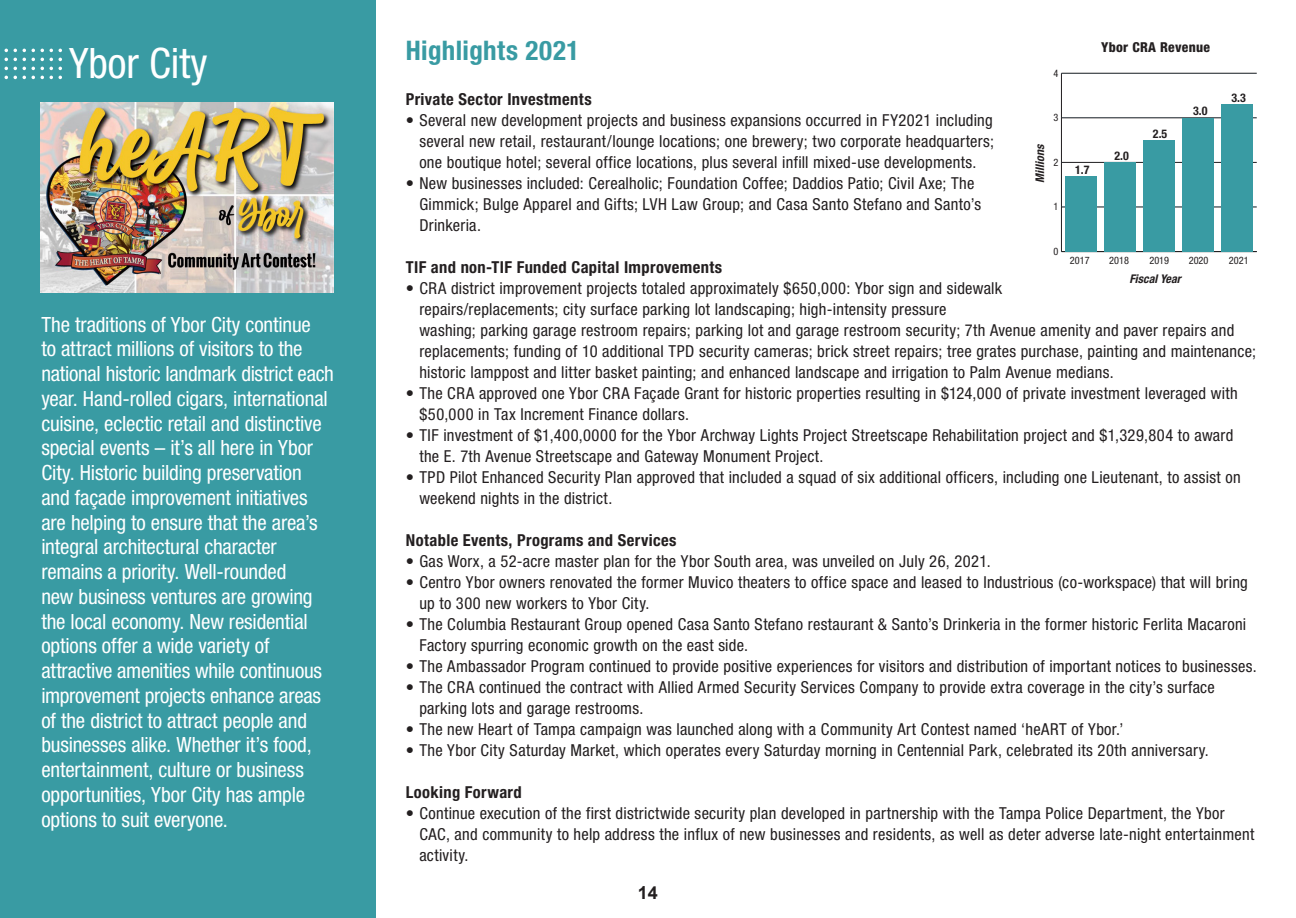
<style>
.page{position:relative;width:1296px;height:918px;background:#fff}
.page>*{position:absolute;margin:0;border:0;box-sizing:border-box;transform-origin:0 0}
.t1{font:condensed 42px "Helvetica Neue LT Std";color:#fff}
.t2{font:700 condensed 27px "Helvetica Neue LT Std";letter-spacing:.015em;color:#399ba3}
.Area_intro_text{font:condensed 21px/24.8px "Helvetica Neue LT Std";letter-spacing:-.01em;color:#fff}
.t3{font:700 18px "Arial";color:#231f20}
.body_copy{font:condensed 16.5px/21px "Helvetica Neue LT Std";letter-spacing:.015em;color:#231f20}
.body_copy-2{font:700 condensed 16.5px "Helvetica Neue LT Std";letter-spacing:.025em;color:#231f20}
.t4{font:800 condensed 13.65px "Helvetica Neue LT Std";letter-spacing:.02em;color:#231f20}
.t5{font:italic 700 condensed 12px "Helvetica Neue LT Std";color:#231f20}
.t6{font:700 condensed 12px "Helvetica Neue LT Std";color:#231f20}
.t7{font:condensed 10.2px "Helvetica Neue LT Std";color:#231f20}
.s1{font-weight:700}
</style>
<div class="page">
<div style="left:0;top:0;width:376px;height:918px;background:#399ba3"></div>
<hr style="left:1061px;top:73px;width:1px;height:179px;background:#231f20">
<hr style="left:1061px;top:251px;width:196px;height:1px;background:#231f20">
<hr style="left:1061px;top:207px;width:196px;height:1px;background:#231f20">
<hr style="left:1061px;top:162px;width:196px;height:1px;background:#231f20">
<hr style="left:1061px;top:117px;width:196px;height:1px;background:#231f20">
<hr style="left:1061px;top:73px;width:196px;height:1px;background:#231f20">
<div style="left:1065px;top:176px;width:32px;height:76px;background:#399ba3"></div>
<div style="left:1104px;top:162px;width:32px;height:90px;background:#399ba3"></div>
<div style="left:1143px;top:140px;width:32px;height:112px;background:#399ba3"></div>
<div style="left:1183px;top:118px;width:31px;height:134px;background:#399ba3"></div>
<div style="left:1222px;top:104px;width:31px;height:148px;background:#399ba3"></div>
<svg style="left:4px;top:49px;width:58px;height:3px"></svg>
<svg style="left:4px;top:58px;width:58px;height:3px"></svg>
<svg style="left:4px;top:67px;width:58px;height:3px"></svg>
<svg style="left:4px;top:76px;width:58px;height:3px"></svg>
<img style="left:40px;top:103px;width:294px;height:189px">
<p class="t1" style="left:69px;top:39px;width:140px">Ybor City</p>
<p class="Area_intro_text" style="left:41px;top:312px;width:294px">The traditions of Ybor City continue<br>to attract millions of visitors to the national historic landmark district each year. Hand-rolled cigars, international cuisine, eclectic retail and distinctive special events – it’s all here in Ybor City. Historic building preservation and façade improvement initiatives are helping to ensure that the area’s integral architectural character remains a priority. Well-rounded<br>new business ventures are growing the local economy. New residential options offer a wide variety of attractive amenities while continuous improvement projects enhance areas of the district to attract people and businesses alike. Whether it’s food, entertainment, culture or business opportunities, Ybor City has ample options to suit everyone.</p>
<p class="t2" style="left:406px;top:34px;width:175px">Highlights 2021</p>
<p class="body_copy-2" style="left:406px;top:89px;width:187px">Private Sector Investments</p>
<p class="body_copy" style="left:419px;top:109px;width:576px;text-align:justify;text-indent:-14px"><span class="s1">•</span> Several new development projects and business expansions occurred in FY2021 including several new retail, restaurant/lounge locations; one brewery; two corporate headquarters; one boutique hotel; several office locations, plus several infill mixed-use developments.</p>
<p class="body_copy" style="left:419px;top:172px;width:563px;text-indent:-14px">• New businesses included: Cerealholic; Foundation Coffee; Daddios Patio; Civil Axe; The<br>Gimmick; Bulge Apparel and Gifts; LVH Law Group; and Casa Santo Stefano and Santo’s<br>Drinkeria.</p>
<p class="body_copy-2" style="left:406px;top:257px;width:318px">TIF and non-TIF Funded Capital Improvements</p>
<p class="body_copy" style="left:419px;top:277px;width:838px;text-indent:-14px">• CRA district improvement projects totaled approximately $650,000: Ybor sign and sidewalk<br>repairs/replacements; city surface parking lot landscaping; high-intensity pressure<br>washing; parking garage restroom repairs; parking lot and garage restroom security; 7th Avenue amenity and paver repairs and replacements; funding of 10 additional TPD security cameras; brick street repairs; tree grates purchase, painting and maintenance; historic lamppost and litter basket painting; and enhanced landscape and irrigation to Palm Avenue medians.</p>
<p class="body_copy" style="left:419px;top:382px;width:820px;text-indent:-14px">• The CRA approved one Ybor CRA Façade Grant for historic properties resulting in $124,000 of private investment leveraged with $50,000 in Tax Increment Finance dollars.</p>
<p class="body_copy" style="left:419px;top:424px;width:816px;text-indent:-14px">• TIF investment of $1,400,0000 for the Ybor Archway Lights Project Streetscape Rehabilitation project and $1,329,804 to award the E. 7th Avenue Streetscape and Gateway Monument Project.</p>
<p class="body_copy" style="left:419px;top:466px;width:823px;text-indent:-14px">• TPD Pilot Enhanced Security Plan approved that included a squad of six additional officers, including one Lieutenant, to assist on weekend nights in the district.</p>
<p class="body_copy-2" style="left:406px;top:530px;width:272px">Notable Events, Programs and Services</p>
<p class="body_copy" style="left:406px;top:550px;width:584px"><span class="s1">•</span> Gas Worx, a 52-acre master plan for the Ybor South area, was unveiled on July 26, 2021.</p>
<p class="body_copy" style="left:419px;top:571px;width:830px;text-indent:-14px">• Centro Ybor owners renovated the former Muvico theaters to office space and leased to Industrious (co-workspace) that will bring up to 300 new workers to Ybor City.</p>
<p class="body_copy" style="left:419px;top:613px;width:828px;text-indent:-14px">• The Columbia Restaurant Group opened Casa Santo Stefano restaurant &amp; Santo’s Drinkeria in the former historic Ferlita Macaroni<br>Factory spurring economic growth on the east side.</p>
<p class="body_copy" style="left:406px;top:655px;width:850px">• The Ambassador Program continued to provide positive experiences for visitors and distribution of important notices to businesses.</p>
<p class="body_copy" style="left:419px;top:676px;width:797px;text-indent:-14px">• The CRA continued the contract with Allied Armed Security Services Company to provide extra coverage in the city’s surface parking lots and garage restrooms.</p>
<p class="body_copy" style="left:406px;top:718px;width:719px">• The new Heart of Tampa campaign was launched along with a Community Art Contest named ‘heART of Ybor.’</p>
<p class="body_copy" style="left:406px;top:739px;width:802px">• The Ybor City Saturday Market, which operates every Saturday morning in Centennial Park, celebrated its 20th anniversary.</p>
<p class="body_copy-2" style="left:406px;top:782px;width:117px">Looking Forward</p>
<p class="body_copy" style="left:419px;top:802px;width:836px;text-indent:-14px"><span class="s1">•</span> Continue execution of the first districtwide security plan developed in partnership with the Tampa Police Department, the Ybor<br>CAC, and community to help address the influx of new businesses and residents, as well as deter adverse late-night entertainment activity.</p>
<p class="t4" style="left:1101px;top:39px;width:110px">Ybor CRA Revenue</p>
<p class="t7" style="left:1053px;top:67px;width:6px">4</p>
<p class="t6" style="left:1231px;top:91px;width:16px">3.3</p>
<p class="t6" style="left:1193px;top:104px;width:16px">3.0</p>
<p class="t7" style="left:1053px;top:112px;width:6px">3</p>
<p class="t6" style="left:1153px;top:127px;width:16px">2.5</p>
<p class="t5" style="left:1033px;top:183px;width:41px;rotate:-90deg">Millions</p>
<p class="t6" style="left:1115px;top:148px;width:16px">2.0</p>
<p class="t7" style="left:1053px;top:156px;width:6px">2</p>
<p class="t6" style="left:1075px;top:163px;width:16px">1.7</p>
<p class="t7" style="left:1053px;top:201px;width:6px">1</p>
<p class="t7" style="left:1053px;top:246px;width:6px">0</p>
<p class="t7" style="left:1070px;top:254px;width:21px">2017</p>
<p class="t7" style="left:1109px;top:254px;width:21px">2018</p>
<p class="t7" style="left:1149px;top:254px;width:21px">2019</p>
<p class="t7" style="left:1189px;top:254px;width:21px">2020</p>
<p class="t7" style="left:1229px;top:254px;width:21px">2021</p>
<p class="t5" style="left:1129px;top:272px;width:53px">Fiscal Year</p>
<p class="t3" style="left:638px;top:880px;width:22px">14</p>
</div>
